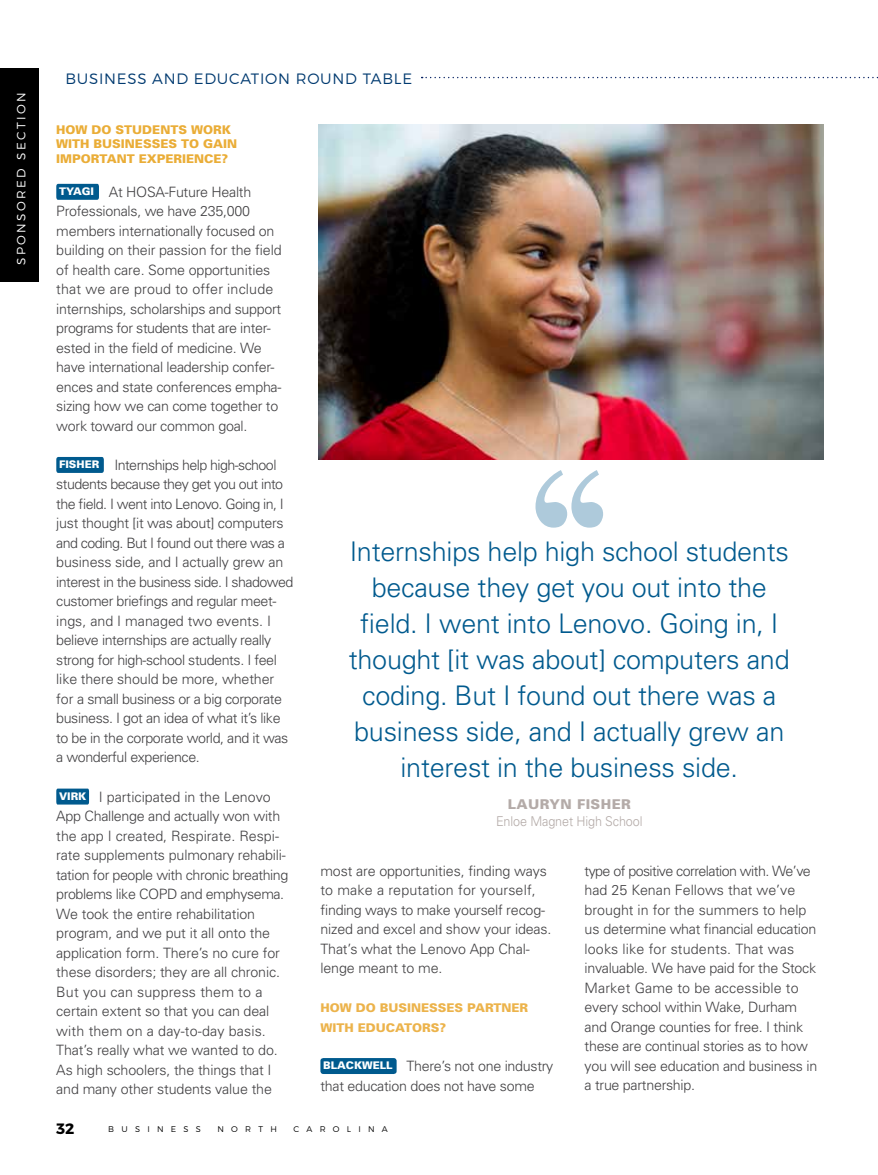
<style>
.page{position:relative;width:878px;height:1175px;background:#fff}
.page>*{position:absolute;margin:0;border:0;box-sizing:border-box;transform-origin:0 0}
.t1{font:300 27px/36px "Univers";letter-spacing:-.01em;color:#005a8e;text-align:center}
.t2{font:300 15px "Montserrat";letter-spacing:.05em;color:#003a70}
.t3{font:700 15px "Montserrat";color:#000}
.t4{font:300 14.25px/19.5px "Univers";letter-spacing:-.02em;color:#414042}
.t5{font:300 13.5px "Univers";letter-spacing:-.01em;color:#b4aba8;scale:.93 1}
.t6{font:900 13.5px "Univers";letter-spacing:.03em;color:#b4aba8}
.t7{font:900 12px/14.4px "Univers";color:#eaad37}
.t8{font:900 12px/19.5px "Univers";color:#ecb34b}
.t9{font:300 12px "Montserrat";letter-spacing:.2em;color:#fff}
.t10{font:300 8.25px "Montserrat";letter-spacing:.88em;color:#000}
.s1{font-weight:900;font-size:10.5px;color:#fff}
</style>
<div class="page">
<svg style="left:56px;top:184px;width:43px;height:16px"></svg>
<svg style="left:56px;top:457px;width:48px;height:16px"></svg>
<svg style="left:56px;top:788px;width:33px;height:16px"></svg>
<div style="left:320px;top:1058px;width:76px;height:16px;background:#005a8e;border-radius:3px"></div>
<div style="left:0;top:69px;width:38px;height:213px;background:#000"></div>
<svg style="left:421px;top:77px;width:457px;height:1px"></svg>
<svg style="left:535px;top:470px;width:68px;height:57px"></svg>
<img style="left:319px;top:124px;width:504px;height:335px">
<p class="t9" style="left:17px;top:265px;width:174px;rotate:-90deg">SPONSORED SECTION</p>
<p class="t2" style="left:65px;top:72px;width:348px">BUSINESS AND EDUCATION ROUND TABLE</p>
<p class="t7" style="left:56px;top:124px;width:182px">HOW DO STUDENTS WORK<br>WITH BUSINESSES TO GAIN<br>IMPORTANT EXPERIENCE?</p>
<p class="t4" style="left:56px;top:183px;width:227px"><span class="s1">TYAGI</span> At HOSA-Future Health Professionals, we have 235,000 members internationally focused on building on their passion for the field of health care. Some opportunities that we are proud to offer include internships, scholarships and support programs for students that are inter&shy;ested in the field of medicine. We have international leadership confer&shy;ences and state conferences empha&shy;sizing how we can come together to work toward our common goal.</p>
<p class="t4" style="left:56px;top:456px;width:238px"><span class="s1">FISHER</span> Internships help high-school students because they get you out into the field. I went into Lenovo. Going in, I just thought [it was about] computers and coding. But I found out there was a business side, and I actually grew an interest in the business side. I shadowed customer briefings and regular meet&shy;ings, and I managed two events. I believe internships are actually really strong for high-school students. I feel like there should be more, whether for a small business or a big corporate business. I got an idea of what it’s like to be in the corporate world, and it was a wonderful experience.</p>
<p class="t4" style="left:56px;top:787px;width:233px"><span class="s1">VIRK</span> I participated in the Lenovo App Challenge and actually won with the app I created, Respirate. Respi&shy;rate supplements pulmonary rehabili&shy;tation for people with chronic breathing problems like COPD and emphysema.<br>We took the entire rehabilitation program, and we put it all onto the application form. There’s no cure for these disorders; they are all chronic.<br>But you can suppress them to a certain extent so that you can deal with them on a day-to-day basis.<br>That’s really what we wanted to do.<br>As high schoolers, the things that I and many other students value the</p>
<p class="t1" style="left:349px;top:535px;width:442px">Internships help high school students because they get you out into the field. I went into Lenovo. Going in, I thought [it was about] computers and coding. But I found out there was a business side, and I actually grew an interest in the business side.</p>
<p class="t6" style="left:507px;top:799px;width:125px">LAURYN FISHER</p>
<p class="t5" style="left:496px;top:815px;width:159px">Enloe Magnet High School</p>
<p class="t4" style="left:320px;top:862px;width:233px">most are opportunities, finding ways to make a reputation for yourself, finding ways to make yourself recog&shy;nized and excel and show your ideas.<br>That’s what the Lenovo App Chal&shy;lenge meant to me.</p>
<p class="t8" style="left:320px;top:999px;width:209px">HOW DO BUSINESSES PARTNER<br>WITH EDUCATORS?</p>
<p class="t4" style="left:320px;top:1057px;width:234px"><span class="s1">BLACKWELL</span> There’s not one industry that education does not have some</p>
<p class="t4" style="left:584px;top:862px;width:234px">type of positive correlation with. We’ve had 25 Kenan Fellows that we’ve brought in for the summers to help us determine what financial education looks like for students. That was invaluable. We have paid for the Stock Market Game to be accessible to every school within Wake, Durham and Orange counties for free. I think these are continual stories as to how you will see education and business in a true partnership.</p>
<p class="t3" style="left:56px;top:1122px;width:20px">32</p>
<p class="t10" style="left:108px;top:1125px;width:94px">BUSINESS</p>
<p class="t10" style="left:217px;top:1125px;width:61px">NORTH</p>
<p class="t10" style="left:293px;top:1125px;width:96px">CAROLINA</p>
</div>
